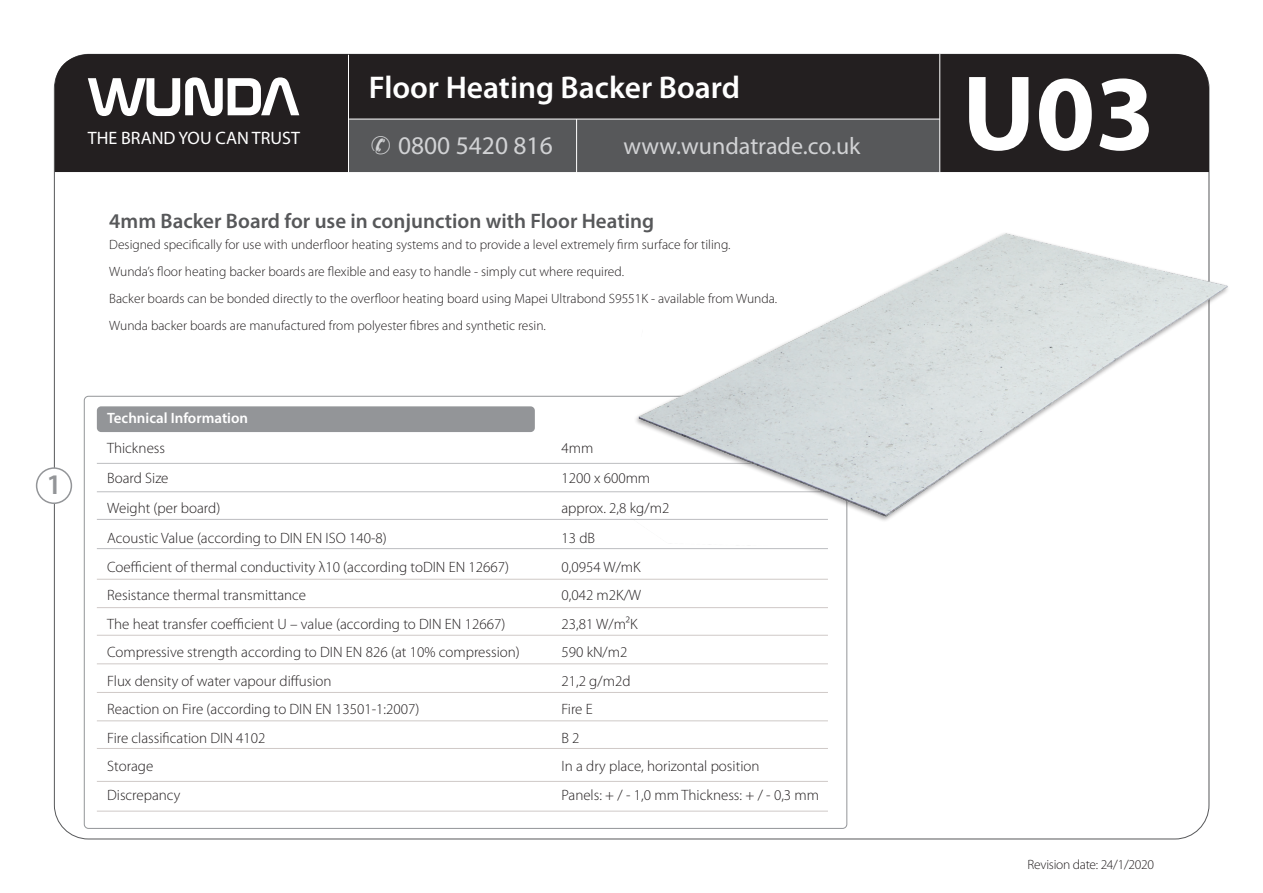
<style>
.page{position:relative;width:1263px;height:893px;background:#fff}
.page>*{position:absolute;margin:0;border:0;box-sizing:border-box;transform-origin:0 0}
.t1{font:700 107.7px "Myriad Pro";color:#fff}
.t2{font:600 31.5px "Myriad Pro";color:#fff}
.t3{font:600 28.5px "Myriad Pro";color:#939598}
.t4{font:25.5px "Myriad Pro";color:#d1d2d4}
.t5{font:24px "Myriad Pro";color:#d1d2d4}
.t6{font:600 21px "Myriad Pro";color:#57585a}
.t7{font:18px "Myriad Pro";color:#fff}
.t8{font:300 15px/28.5px "Myriad Pro";color:#231f20}
.t9{font:600 15px "Myriad Pro";color:#fff}
.t10{font:300 13.5px/27px "Myriad Pro";color:#231f20}
.t11{font:300 13.5px "Myriad Pro";letter-spacing:-.02em;color:#231f20}
</style>
<div class="page">
<div style="left:36px;top:467px;width:36px;height:37px;border:2px solid #939598;border-radius:50%"></div>
<div style="left:97px;top:406px;width:438px;height:26px;background:#939598;border-radius:4px"></div>
<hr style="left:97px;top:463px;width:731px;height:1px;background:#bcbdc0">
<hr style="left:97px;top:491px;width:731px;height:1px;background:#bcbdc0">
<hr style="left:97px;top:519px;width:731px;height:1px;background:#bcbdc0">
<hr style="left:97px;top:548px;width:731px;height:1px;background:#bcbdc0">
<hr style="left:97px;top:579px;width:731px;height:1px;background:#cfc9c7">
<hr style="left:97px;top:692px;width:731px;height:1px;background:#cfc9c7">
<hr style="left:97px;top:607px;width:731px;height:1px;background:#cfc9c7">
<hr style="left:97px;top:720px;width:731px;height:1px;background:#cfc9c7">
<hr style="left:97px;top:635px;width:731px;height:1px;background:#cfc9c7">
<hr style="left:97px;top:748px;width:731px;height:1px;background:#cfc9c7">
<hr style="left:97px;top:781px;width:731px;height:1px;background:#cfc9c7">
<hr style="left:97px;top:811px;width:731px;height:1px;background:#cfc9c7">
<hr style="left:97px;top:663px;width:731px;height:1px;background:#cfc9c7">
<div style="left:615px;top:231px;width:615px;height:321px;background:#231f20;opacity:.43"></div>
<img style="left:617px;top:162px;width:613px;height:384px">
<div style="left:55px;top:54px;width:1154px;height:118px;background:#231f20"></div>
<div style="left:349px;top:119px;width:590px;height:53px;background:#57585a"></div>
<hr style="left:348px;top:55px;width:1px;height:118px;background:#fff">
<hr style="left:576px;top:119px;width:1px;height:55px;background:#fff">
<hr style="left:349px;top:119px;width:591px;height:1px;background:#fff">
<hr style="left:939px;top:54px;width:1px;height:119px;background:#fff">
<svg style="left:88px;top:77px;width:211px;height:39px"></svg>
<p class="t7" style="left:88px;top:127px;width:214px">THE BRAND YOU CAN TRUST</p>
<h2 class="t2" style="left:369px;top:67px;width:373px">Floor Heating Backer Board</h2>
<h3 class="t4" style="left:371px;top:130px;width:183px">✆ 0800 5420 816</h3>
<h3 class="t5" style="left:623px;top:131px;width:238px">www.wundatrade.co.uk</h3>
<h3 class="t6" style="left:109px;top:207px;width:546px">4mm Backer Board for use in conjunction with Floor Heating</h3>
<p class="t10" style="left:109px;top:231px;width:669px">Designed specifically for use with underfloor heating systems and to provide a level extremely firm surface for tiling.<br>Wunda’s floor heating backer boards are flexible and easy to handle - simply cut where required.<br>Backer boards can be bonded directly to the overfloor heating board using Mapei Ultrabond S9551K - available from Wunda.<br>Wunda backer boards are manufactured from polyester fibres and synthetic resin.</p>
<h3 class="t3" style="left:46px;top:466px;width:17px">1</h3>
<p class="t9" style="left:107px;top:408px;width:142px">Technical Information</p>
<p class="t8" style="left:107px;top:434px;width:281px;line-height:30px">Thickness<br>Board Size<br>Weight (per board)<br>Acoustic Value (according to DIN EN ISO 140-8)</p>
<p class="t8" style="left:107px;top:553px;width:414px">Coefficient of thermal conductivity λ10 (according toDIN EN 12667)<br>Resistance thermal transmittance<br>The heat transfer coefficient U – value (according to DIN EN 12667)<br>Compressive strength according to DIN EN 826 (at 10% compression)<br>Flux density of water vapour diffusion<br>Reaction on Fire (according to DIN EN 13501-1:2007)<br>Fire classification DIN 4102<br>Storage<br>Discrepancy</p>
<p class="t8" style="left:561px;top:434px;width:109px;line-height:30px">4mm<br>1200 x 600mm approx. 2,8 kg/m2<br>13 dB</p>
<p class="t8" style="left:561px;top:553px;width:259px">0,0954 W/mK<br>0,042 m2K/W<br>23,81 W/m²K<br>590 kN/m2<br>21,2 g/m2d<br>Fire E<br>B 2<br>In a dry place, horizontal position<br>Panels: + / - 1,0 mm Thickness: + / - 0,3 mm</p>
<h1 class="t1" style="left:962px;top:43px;width:194px">U03</h1>
<p class="t11" style="left:1028px;top:857px;width:128px">Revision date: 24/1/2020</p>
</div>
